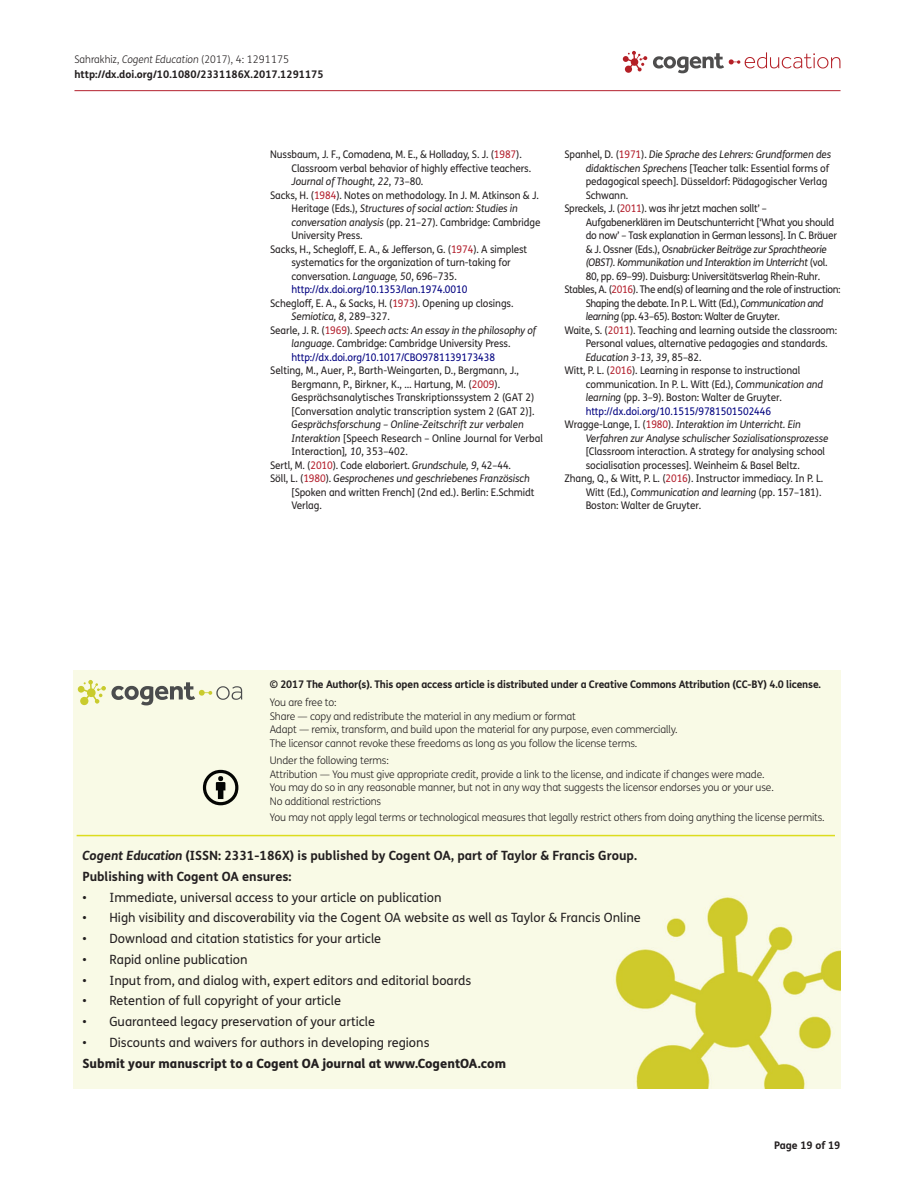
<style>
.page{position:relative;width:915px;height:1191px;background:#fff}
.page>*{position:absolute;margin:0;border:0;box-sizing:border-box;transform-origin:0 0}
.t1{font:12.75px "FS Me Pro";color:#231f20}
.t2{font:700 12.75px/20.7px "FS Me Pro";color:#231f20}
.t3{font:800 12.75px "FS Me Pro";color:#231f20}
.t4{font:10.5px/13.5px "FS Me Pro";letter-spacing:-.01em;color:#231f20;scale:.95 1}
.t5{font:italic 10.5px "FS Me Pro";letter-spacing:-.01em;color:#231f20;scale:.95 1}
.t6{font:300 10.5px/13.5px "FS Me Pro";letter-spacing:-.015em;color:#231f20}
.t7{font:700 10.5px/15px "FS Me Pro";letter-spacing:-.015em;color:#231f20}
.t8{font:10.5px "FS Me Pro";letter-spacing:-.04em;color:#231f20;scale:.95 1}
.t9{font:10.5px "FS Me Pro";letter-spacing:-.01em;color:#000080;scale:.95 1}
.s1{font-weight:300}
.s2{font-weight:300;font-style:italic}
.s3{color:#b3202d}
.s4{font-style:normal}
.s5{font-style:italic}
.s6{font-style:normal;color:#b3202d}
</style>
<div class="page">
<hr style="left:74px;top:90px;width:766px;height:1px;background:#b3202d">
<svg style="left:622px;top:51px;width:218px;height:22px"></svg>
<div style="left:74px;top:671px;width:766px;height:417px;background:#f9fae6"></div>
<svg style="left:78px;top:680px;width:164px;height:25px;background:#d2d3ba"></svg>
<svg style="left:203px;top:770px;width:35px;height:35px"></svg>
<hr style="left:77px;top:835px;width:757px;height:1px;background:#dcdc1e">
<p class="t7" style="left:74px;top:51px;width:251px"><span class="s1">Sahrakhiz,</span> <span class="s2">Cogent Education</span> <span class="s1">(2017), 4: 1291175 </span>http://dx.doi.org/10.1080/2331186X.2017.1291175</p>
<p class="t4" style="left:270px;top:147px;width:266px">Nussbaum, J. F., Comadena, M. E., &amp; Holladay, S. J. (<span class="s3">1987</span>).</p>
<p class="t4" style="left:291px;top:161px;width:254px">Classroom verbal behavior of highly effective teachers.</p>
<p class="t5" style="left:291px;top:174px;width:140px">Journal of Thought, 22<span class="s4">, 73–80.</span></p>
<p class="t4" style="left:270px;top:188px;width:284px">Sacks, H. (<span class="s3">1984</span>). Notes on methodology. In J. M. Atkinson &amp; J.</p>
<p class="t5" style="left:291px;top:201px;width:240px"><span class="s4">Heritage (Eds.),</span> Structures of social action: Studies in</p>
<p class="t4" style="left:291px;top:215px;width:263px"><span class="s5">conversation analysis</span> (pp. 21–27). Cambridge: Cambridge</p>
<p class="t4" style="left:291px;top:228px;width:76px">University Press.</p>
<p class="t4" style="left:270px;top:242px;width:272px">Sacks, H., Schegloff, E. A., &amp; Jefferson, G. (<span class="s3">1974</span>). A simplest</p>
<p class="t4" style="left:291px;top:255px;width:232px">systematics for the organization of turn-taking for</p>
<p class="t4" style="left:291px;top:269px;width:175px">conversation. <span class="s5">Language, 50</span>, 696–735.</p>
<p class="t9" style="left:291px;top:282px;width:187px">http://dx.doi.org/10.1353/lan.1974.0010</p>
<p class="t4" style="left:270px;top:296px;width:257px">Schegloff, E. A., &amp; Sacks, H. (<span class="s3">1973</span>). Opening up closings.</p>
<p class="t5" style="left:291px;top:309px;width:105px">Semiotica, 8<span class="s4">, 289–327.</span></p>
<p class="t5" style="left:270px;top:323px;width:281px"><span class="s4">Searle, J. R. (</span><span class="s6">1969</span><span class="s4">).</span> Speech acts: An essay in the philosophy of</p>
<p class="t4" style="left:291px;top:336px;width:232px"><span class="s5">language</span>. Cambridge: Cambridge University Press.</p>
<p class="t9" style="left:291px;top:350px;width:216px">http://dx.doi.org/10.1017/CBO9781139173438</p>
<p class="t4" style="left:291px;top:363px;width:257px;text-indent:-21px">Selting, M., Auer, P., Barth-Weingarten, D., Bergmann, J., Bergmann, P., Birkner, K., … Hartung, M. (<span class="s3">2009</span>).<br>Gesprächsanalytisches Transkriptionssystem 2 (GAT 2) [Conversation analytic transcription system 2 (GAT 2)].</p>
<p class="t5" style="left:291px;top:417px;width:246px">Gesprächsforschung – Online-Zeitschrift zur verbalen</p>
<p class="t4" style="left:291px;top:431px;width:266px"><span class="s5">Interaktion</span> [Speech Research – Online Journal for Verbal</p>
<p class="t4" style="left:291px;top:444px;width:124px">Interaction]<span class="s5">, 10</span>, 353–402.</p>
<p class="t4" style="left:270px;top:458px;width:255px">Sertl, M. (<span class="s3">2010</span>). Code elaboriert. <span class="s5">Grundschule, 9</span>, 42–44.</p>
<p class="t5" style="left:270px;top:471px;width:275px"><span class="s4">Söll, L. (</span><span class="s6">1980</span><span class="s4">).</span> Gesprochenes und geschriebenes Französisch</p>
<p class="t4" style="left:291px;top:485px;width:257px">[Spoken and written French] (2nd ed.). Berlin: E.Schmidt</p>
<p class="t4" style="left:291px;top:499px;width:33px">Verlag.</p>
<p class="t5" style="left:564px;top:147px;width:282px"><span class="s4">Spanhel, D. (</span><span class="s6">1971</span><span class="s4">).</span> Die Sprache des Lehrers: Grundformen des</p>
<p class="t4" style="left:585px;top:161px;width:258px"><span class="s5">didaktischen Sprechens</span> [Teacher talk: Essential forms of</p>
<p class="t4" style="left:585px;top:175px;width:256px">pedagogical speech]. Düsseldorf: Pädagogischer Verlag</p>
<p class="t4" style="left:585px;top:188px;width:46px">Schwann.</p>
<p class="t4" style="left:564px;top:202px;width:214px">Spreckels, J. (<span class="s3">2011</span>). was ihr jetzt machen sollt’ –</p>
<p class="t4" style="left:585px;top:215px;width:263px">Aufgabenerklären im Deutschunterricht [‘What you should</p>
<p class="t4" style="left:585px;top:229px;width:266px">do now’ – Task explanation in German lessons]. In C. Bräuer</p>
<p class="t5" style="left:585px;top:242px;width:255px"><span class="s4">&amp; J. Ossner (Eds.),</span> Osnabrücker Beiträge zur Sprachtheorie</p>
<p class="t5" style="left:585px;top:255px;width:256px">(OBST). Kommunikation und Interaktion im Unterricht <span class="s4">(vol.</span></p>
<p class="t4" style="left:585px;top:269px;width:248px">80, pp. 69–99). Duisburg: Universitätsverlag Rhein-Ruhr.</p>
<p class="t8" style="left:564px;top:282px;width:292px">Stables, A. (<span class="s3">2016</span>). The end(s) of learning and the role of instruction:</p>
<p class="t8" style="left:585px;top:296px;width:252px">Shaping the debate. In P. L. Witt (Ed.), <span class="s5">Communication and</span></p>
<p class="t8" style="left:585px;top:309px;width:206px"><span class="s5">learning</span> (pp. 43–65). Boston: Walter de Gruyter.</p>
<p class="t4" style="left:564px;top:323px;width:288px">Waite, S. (<span class="s3">2011</span>). Teaching and learning outside the classroom:</p>
<p class="t4" style="left:585px;top:337px;width:256px">Personal values, alternative pedagogies and standards.</p>
<p class="t5" style="left:585px;top:350px;width:123px">Education 3-13, 39<span class="s4">, 85–82.</span></p>
<p class="t4" style="left:564px;top:364px;width:250px">Witt, P. L. (<span class="s3">2016</span>). Learning in response to instructional</p>
<p class="t4" style="left:585px;top:377px;width:251px">communication. In P. L. Witt (Ed.), <span class="s5">Communication and</span></p>
<p class="t4" style="left:585px;top:391px;width:208px"><span class="s5">learning</span> (pp. 3–9). Boston: Walter de Gruyter.</p>
<p class="t9" style="left:585px;top:404px;width:197px">http://dx.doi.org/10.1515/9781501502446</p>
<p class="t5" style="left:564px;top:417px;width:250px"><span class="s4">Wragge-Lange, I. (</span><span class="s6">1980</span><span class="s4">).</span> Interaktion im Unterricht. Ein</p>
<p class="t5" style="left:585px;top:431px;width:257px">Verfahren zur Analyse schulischer Sozialisationsprozesse</p>
<p class="t4" style="left:585px;top:444px;width:253px">[Classroom interaction. A strategy for analysing school</p>
<p class="t4" style="left:585px;top:458px;width:227px">socialisation processes]. Weinheim &amp; Basel Beltz.</p>
<p class="t4" style="left:564px;top:471px;width:274px">Zhang, Q., &amp; Witt, P. L. (<span class="s3">2016</span>). Instructor immediacy. In P. L.</p>
<p class="t5" style="left:585px;top:485px;width:249px"><span class="s4">Witt (Ed.),</span> Communication and learning <span class="s4">(pp. 157–181).</span></p>
<p class="t4" style="left:585px;top:498px;width:123px">Boston: Walter de Gruyter.</p>
<p class="t7" style="left:270px;top:676px;width:552px">© 2017 The Author(s). This open access article is distributed under a Creative Commons Attribution (CC-BY) 4.0 license.</p>
<p class="t6" style="left:270px;top:695px;width:409px">You are free to:<br>Share — copy and redistribute the material in any medium or format<br>Adapt — remix, transform, and build upon the material for any purpose, even commercially.<br>The licensor cannot revoke these freedoms as long as you follow the license terms.</p>
<p class="t6" style="left:270px;top:753px;width:505px">Under the following terms:<br>Attribution — You must give appropriate credit, provide a link to the license, and indicate if changes were made.<br>You may do so in any reasonable manner, but not in any way that suggests the licensor endorses you or your use.<br>No additional restrictions</p>
<p class="t6" style="left:270px;top:810px;width:556px">You may not apply legal terms or technological measures that legally restrict others from doing anything the license permits.</p>
<p class="t2" style="left:82px;top:844px;width:556px"><span class="s5">Cogent Education</span> (ISSN: 2331-186X) is published by Cogent OA, part of Taylor &amp; Francis Group.<br>Publishing with Cogent OA ensures:</p>
<p class="t1" style="left:82px;top:888px;width:360px">• Immediate, universal access to your article on publication</p>
<p class="t1" style="left:82px;top:909px;width:559px">• High visibility and discoverability via the Cogent OA website as well as Taylor &amp; Francis Online</p>
<p class="t1" style="left:82px;top:930px;width:300px">• Download and citation statistics for your article</p>
<p class="t1" style="left:82px;top:950px;width:166px">• Rapid online publication</p>
<p class="t1" style="left:82px;top:971px;width:390px">• Input from, and dialog with, expert editors and editorial boards</p>
<p class="t1" style="left:82px;top:992px;width:260px">• Retention of full copyright of your article</p>
<p class="t1" style="left:82px;top:1013px;width:294px">• Guaranteed legacy preservation of your article</p>
<p class="t1" style="left:82px;top:1033px;width:348px">• Discounts and waivers for authors in developing regions</p>
<p class="t3" style="left:82px;top:1053px;width:425px">Submit your manuscript to a Cogent OA journal at www.CogentOA.com</p>
<p class="t7" style="left:773px;top:1137px;width:68px">Page 19 of 19</p>
</div>
